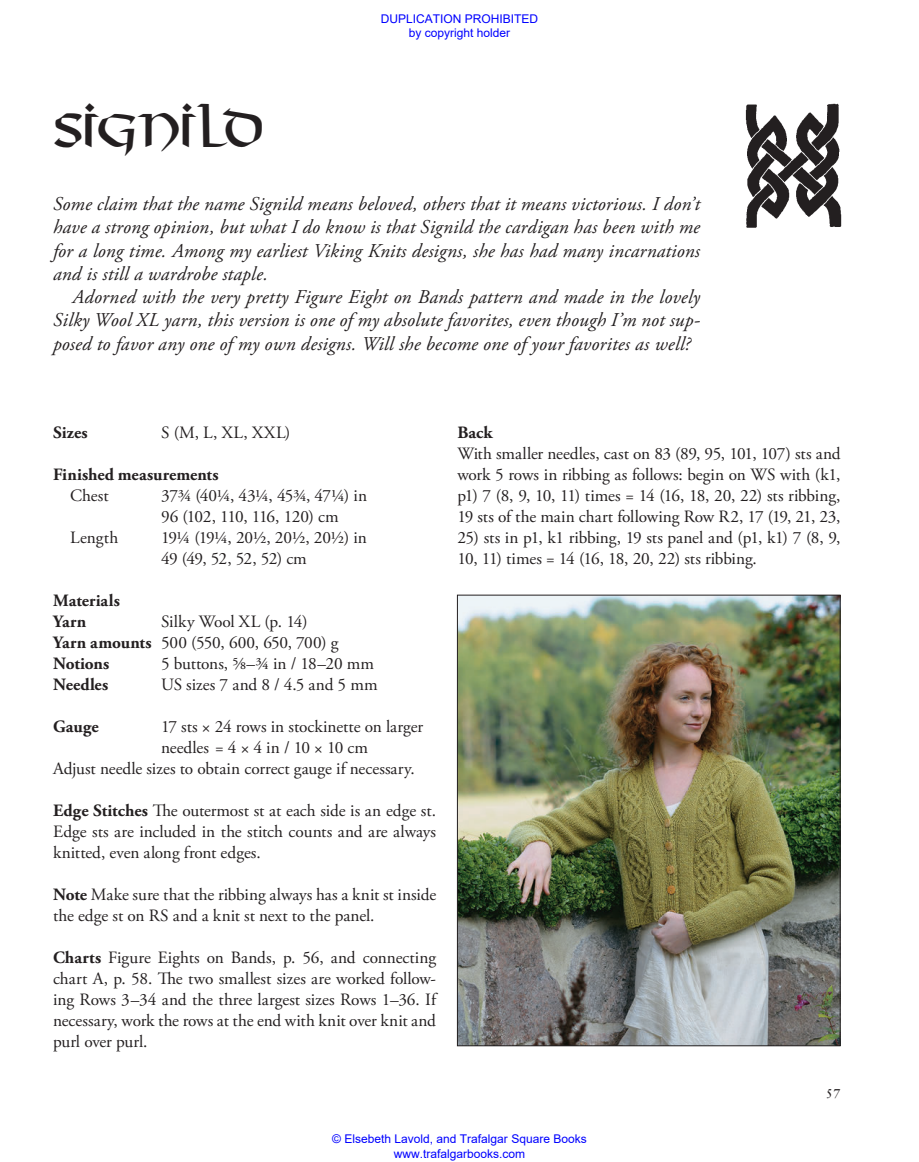
<style>
.page{position:relative;width:919px;height:1162px;background:#fff}
.page>*{position:absolute;margin:0;border:0;box-sizing:border-box;transform-origin:0 0}
.t1{font:45px "Viking";letter-spacing:-.02em;color:#231f20}
.t2{font:italic 19.5px/23.2px "Adobe Garamond Pro";letter-spacing:.01em;color:#231f20;text-align:justify}
.t3{font:17.25px/21px "Adobe Garamond Pro";letter-spacing:-.005em;color:#231f20}
.t4{font:700 17.25px/21px "Adobe Garamond Pro";letter-spacing:.005em;color:#231f20}
.t5{font:15px "Galliard Expert SCC";color:#231f20}
.t6{font:12px/14.4px "Arial";color:#00f;text-align:center}
.s1{font-weight:700}
</style>
<div class="page">
<img style="left:745px;top:103px;width:96px;height:125px">
<img style="left:459px;top:596px;width:379px;height:447px">
<h1 class="t1" style="left:53px;top:101px;width:212px">signild</h1>
<p class="t6" style="left:380px;top:11px;width:159px">DUPLICATION PROHIBITED by copyright holder</p>
<p class="t2" style="left:53px;top:193px;width:648px">Some claim that the name Signild means beloved, others that it means victorious. I don’t have a strong opinion, but what I do know is that Signild the cardigan has been with me for a long time. Among my earliest Viking Knits designs, she has had many incarnations and is still a wardrobe staple.</p>
<p class="t2" style="left:53px;top:286px;width:648px;text-indent:20px">Adorned with the very pretty Figure Eight on Bands pattern and made in the lovely Silky Wool XL yarn, this version is one of my absolute favorites, even though I’m not sup&shy;posed to favor any one of my own designs. Will she become one of your favorites as well?</p>
<p class="t4" style="left:53px;top:422px;width:36px">Sizes</p>
<p class="t3" style="left:161px;top:422px;width:131px">S (M, L, XL, XXL)</p>
<p class="t4" style="left:53px;top:464px;width:167px">Finished measurements</p>
<p class="t3" style="left:70px;top:485px;width:40px">Chest</p>
<p class="t3" style="left:161px;top:485px;width:207px">37¾ (40¼, 43¼, 45¾, 47¼) in<br>96 (102, 110, 116, 120) cm</p>
<p class="t3" style="left:70px;top:527px;width:50px">Length</p>
<p class="t3" style="left:161px;top:527px;width:207px">19¼ (19¼, 20½, 20½, 20½) in<br>49 (49, 52, 52, 52) cm</p>
<p class="t4" style="left:53px;top:590px;width:68px">Materials<br>Yarn</p>
<p class="t3" style="left:53px;top:611px;width:287px;text-indent:108px">Silky Wool XL (p. 14)<br><span class="s1">Yarn amounts</span> 500 (550, 600, 650, 700) g<br><span class="s1">Notions</span></p>
<p class="t3" style="left:161px;top:653px;width:214px">5 buttons, ⅝–¾ in / 18–20 mm</p>
<p class="t4" style="left:53px;top:674px;width:57px">Needles</p>
<p class="t3" style="left:161px;top:674px;width:218px">US sizes 7 and 8 / 4.5 and 5 mm</p>
<p class="t4" style="left:53px;top:716px;width:47px">Gauge</p>
<p class="t3" style="left:161px;top:716px;width:263px">17 sts × 24 rows in stockinette on larger</p>
<p class="t3" style="left:161px;top:737px;width:208px">needles = 4 × 4 in / 10 × 10 cm</p>
<p class="t3" style="left:53px;top:758px;width:363px">Adjust needle sizes to obtain correct gauge if necessary.</p>
<p class="t3" style="left:53px;top:800px;width:384px;text-align:justify"><span class="s1">Edge Stitches</span> The outermost st at each side is an edge st.<br>Edge sts are included in the stitch counts and are always knitted, even along front edges.</p>
<p class="t3" style="left:53px;top:884px;width:384px"><span class="s1">Note</span> Make sure that the ribbing always has a knit st inside the edge st on RS and a knit st next to the panel.</p>
<p class="t3" style="left:53px;top:947px;width:384px;text-align:justify"><span class="s1">Charts</span> Figure Eights on Bands, p. 56, and connecting chart A, p. 58. The two smallest sizes are worked follow&shy;ing Rows 3–34 and the three largest sizes Rows 1–36. If necessary, work the rows at the end with knit over knit and purl over purl.</p>
<p class="t4" style="left:457px;top:422px;width:37px">Back</p>
<p class="t3" style="left:457px;top:443px;width:384px;text-align:justify">With smaller needles, cast on 83 (89, 95, 101, 107) sts and work 5 rows in ribbing as follows: begin on WS with (k1, p1) 7 (8, 9, 10, 11) times = 14 (16, 18, 20, 22) sts ribbing, 19 sts of the main chart following Row R2, 17 (19, 21, 23,</p>
<p class="t3" style="left:457px;top:527px;width:384px">25) sts in p1, k1 ribbing, 19 sts panel and (p1, k1) 7 (8, 9,<br>10, 11) times = 14 (16, 18, 20, 22) sts ribbing.</p>
<p class="t5" style="left:826px;top:1083px;width:15px">57</p>
<p class="t6" style="left:332px;top:1131px;width:256px">© Elsebeth Lavold, and Trafalgar Square Books www.trafalgarbooks.com</p>
</div>
